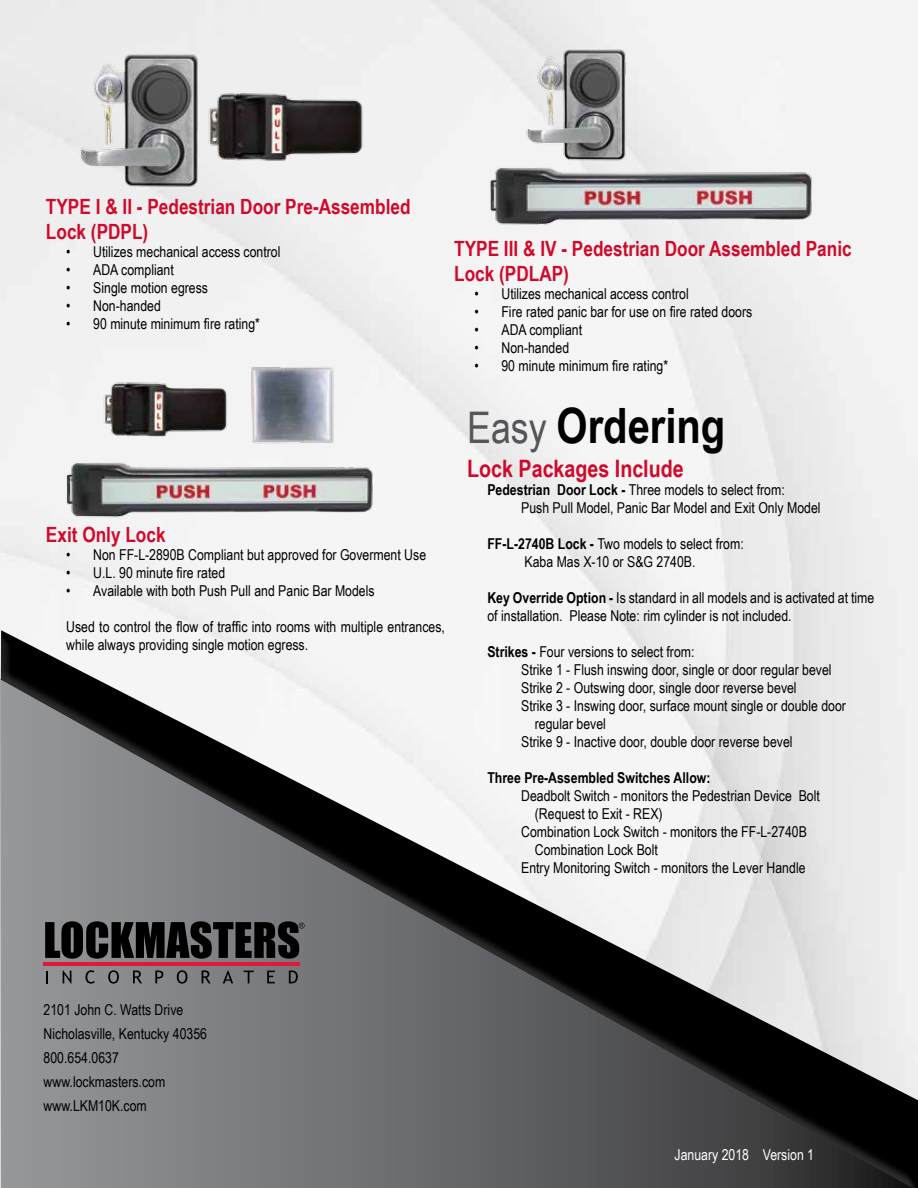
<style>
.page{position:relative;width:918px;height:1188px;background:#fff}
.page>*{position:absolute;margin:0;border:0;box-sizing:border-box;transform-origin:0 0}
.t1{font:700 48.75px "Arial Narrow";color:#000}
.t2{font:700 24px "Arial Narrow";color:#cf0a2c}
.t3{font:700 21px/25.2px "Arial Narrow";color:#cf0a2c}
.t4{font:15px/24px "Arial Narrow";color:#000}
.t5{font:700 15px "Arial Narrow";color:#000}
.t6{font:15px "Arial Narrow";color:#fff}
.s1{font-weight:400;font-size:43.65px;color:#55565a}
.s2{font-weight:700}
</style>
<div class="page">
<div style="left:0;top:629px;width:918px;height:559px;background:#000;opacity:.75"></div>
<img style="left:478px;top:36px;width:352px;height:198px">
<img style="left:72px;top:38px;width:306px;height:153px">
<svg style="left:46px;top:971px;width:2px;height:12px"></svg>
<svg style="left:63px;top:971px;width:8px;height:13px"></svg>
<svg style="left:85px;top:970px;width:10px;height:14px"></svg>
<svg style="left:108px;top:970px;width:11px;height:14px"></svg>
<svg style="left:133px;top:970px;width:9px;height:13px"></svg>
<svg style="left:155px;top:970px;width:8px;height:13px"></svg>
<svg style="left:177px;top:970px;width:10px;height:14px"></svg>
<svg style="left:202px;top:970px;width:9px;height:13px"></svg>
<svg style="left:223px;top:970px;width:10px;height:13px"></svg>
<svg style="left:244px;top:971px;width:10px;height:12px"></svg>
<svg style="left:267px;top:971px;width:8px;height:12px"></svg>
<svg style="left:289px;top:971px;width:9px;height:12px"></svg>
<hr style="left:44px;top:962px;width:256px;height:4px;background:#e31837">
<svg style="left:45px;top:921px;width:260px;height:38px;background:#2d2d2e"></svg>
<img style="left:55px;top:337px;width:334px;height:189px">
<h3 class="t3" style="left:46px;top:193px;width:366px">TYPE I &amp; II - Pedestrian Door Pre-Assembled<br>Lock (PDPL)</h3>
<p class="t4" style="left:66px;top:239px;width:216px">• Utilizes mechanical access control</p>
<p class="t4" style="left:66px;top:257px;width:109px">• ADA compliant</p>
<p class="t4" style="left:66px;top:275px;width:143px">• Single motion egress</p>
<p class="t4" style="left:66px;top:293px;width:96px">• Non-handed</p>
<p class="t4" style="left:66px;top:311px;width:195px">• 90 minute minimum fire rating*</p>
<h3 class="t3" style="left:454px;top:235px;width:399px">TYPE III &amp; IV - Pedestrian Door Assembled Panic<br>Lock (PDLAP)</h3>
<p class="t4" style="left:474px;top:282px;width:216px">• Utilizes mechanical access control</p>
<p class="t4" style="left:474px;top:300px;width:279px">• Fire rated panic bar for use on fire rated doors</p>
<p class="t4" style="left:474px;top:318px;width:109px">• ADA compliant</p>
<p class="t4" style="left:474px;top:336px;width:96px">• Non-handed</p>
<p class="t4" style="left:474px;top:354px;width:195px">• 90 minute minimum fire rating*</p>
<h3 class="t3" style="left:46px;top:521px;width:121px">Exit Only Lock</h3>
<p class="t4" style="left:66px;top:542px;width:361px">• Non FF-L-2890B Compliant but approved for Goverment Use</p>
<p class="t4" style="left:66px;top:560px;width:160px">• U.L. 90 minute fire rated</p>
<p class="t4" style="left:66px;top:578px;width:310px">• Available with both Push Pull and Panic Bar Models</p>
<p class="t4" style="left:66px;top:617px;width:380px;line-height:18px">Used to control the flow of traffic into rooms with multiple entrances, while always providing single motion egress.</p>
<h1 class="t1" style="left:467px;top:389px;width:260px"><span class="s1">Easy</span> Ordering</h1>
<h2 class="t2" style="left:467px;top:450px;width:218px">Lock Packages Include</h2>
<p class="t4" style="left:521px;top:480px;width:301px;line-height:18px;text-indent:-34px"><span class="s2">Pedestrian Door Lock -</span> Three models to select from:<br>Push Pull Model, Panic Bar Model and Exit Only Model</p>
<p class="t4" style="left:525px;top:534px;width:221px;line-height:18px;text-indent:-37px"><span class="s2">FF-L-2740B Lock -</span> Two models to select from:<br>Kaba Mas X-10 or S&amp;G 2740B.</p>
<p class="t4" style="left:487px;top:588px;width:388px;line-height:18px"><span class="s2">Key Override Option -</span> Is standard in all models and is activated at time of installation. Please Note: rim cylinder is not included.</p>
<p class="t4" style="left:487px;top:639px;width:209px"><span class="s2">Strikes -</span> Four versions to select from:</p>
<p class="t4" style="left:521px;top:657px;width:312px">Strike 1 - Flush inswing door, single or door regular bevel</p>
<p class="t4" style="left:521px;top:675px;width:277px">Strike 2 - Outswing door, single door reverse bevel</p>
<p class="t4" style="left:521px;top:693px;width:326px">Strike 3 - Inswing door, surface mount single or double door</p>
<p class="t4" style="left:535px;top:711px;width:73px">regular bevel</p>
<p class="t4" style="left:521px;top:729px;width:273px">Strike 9 - Inactive door, double door reverse bevel</p>
<p class="t5" style="left:487px;top:766px;width:225px">Three Pre-Assembled Switches Allow:</p>
<p class="t4" style="left:521px;top:783px;width:300px">Deadbolt Switch - monitors the Pedestrian Device Bolt</p>
<p class="t4" style="left:535px;top:801px;width:129px">(Request to Exit - REX)</p>
<p class="t4" style="left:521px;top:819px;width:287px">Combination Lock Switch - monitors the FF-L-2740B</p>
<p class="t4" style="left:535px;top:837px;width:125px">Combination Lock Bolt</p>
<p class="t4" style="left:521px;top:855px;width:286px">Entry Monitoring Switch - monitors the Lever Handle</p>
<p class="t4" style="left:44px;top:997px;width:165px">2101 John C. Watts Drive<br>Nicholasville, Kentucky 40356<br>800.654.0637 www.lockmasters.com www.LKM10K.com</p>
<p class="t6" style="left:675px;top:1143px;width:141px">January 2018 Version 1</p>
</div>
